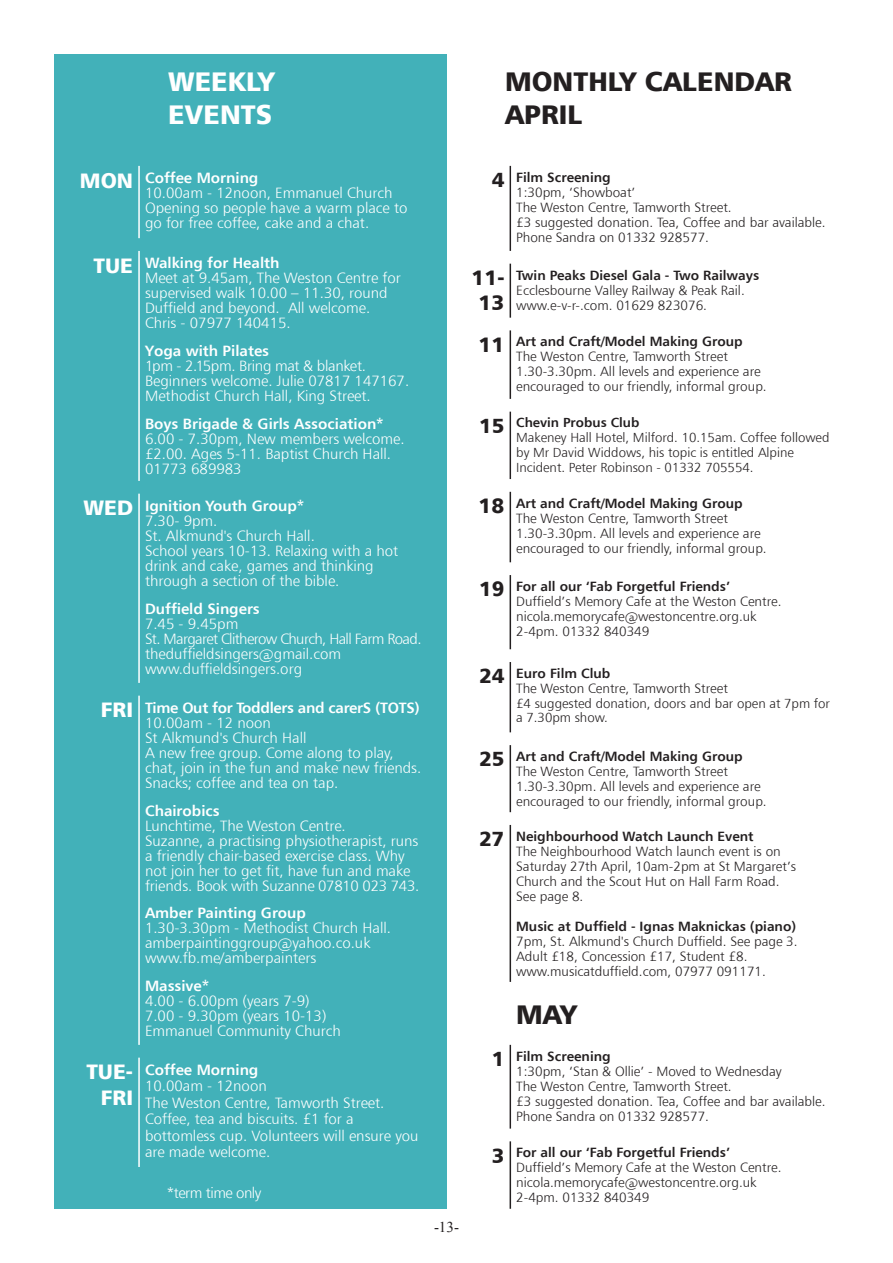
<style>
.page{position:relative;width:893px;height:1263px;background:#fff}
.page>*{position:absolute;margin:0;border:0;box-sizing:border-box;transform-origin:0 0}
.t1{font:27px/32.4px "Humanist 777 TL Black B";color:#231f20}
.t2{font:27px/32.4px "Humanist 777 TL Black B";color:#fff}
.t3{font:21px/25.2px "Humanist 777 TL Black B";color:#fff;text-align:right}
.t4{font:21px/25.2px "Humanist 777 TL Black B";color:#231f20;text-align:center}
.t5{font:15px/15px "Humanist 777 TL Light B";color:#fff}
.t6{font:15px "Humanist 777 TL Bold B";color:#fff}
.t7{font:15px "Humanist 777 TL Bold B";letter-spacing:-.02em;color:#fff}
.t8{font:15px "Humanist 777 TL Light B";letter-spacing:-.03em;color:#fff}
.t9{font:15px "Times New Roman";color:#231f20}
.t10{font:13.5px/15px "Humanist 777 TL Light B";color:#231f20}
.t11{font:13.5px "Humanist 777 TL Bold B";color:#231f20}
.t12{font:13.2px/14.7px "Humanist 777 TL Light B";color:#231f20}
.t13{font:13.2px "Humanist 777 TL Bold B";color:#231f20}
.s1{font-family:"Humanist 777 TL Black B";font-size:21px}
.s2{font-family:"Humanist 777 TL Black B";font-size:20.55px}
</style>
<div class="page">
<div style="left:54px;top:54px;width:393px;height:1155px;background:#42b1b9"></div>
<hr style="left:138px;top:166px;width:2px;height:72px;background:#fff">
<hr style="left:138px;top:251px;width:2px;height:230px;background:#fff">
<hr style="left:138px;top:494px;width:2px;height:189px;background:#fff">
<hr style="left:138px;top:696px;width:2px;height:349px;background:#fff">
<hr style="left:138px;top:1058px;width:2px;height:109px;background:#fff">
<hr style="left:510px;top:412px;width:1px;height:67px;background:#231f20">
<hr style="left:510px;top:166px;width:1px;height:85px;background:#231f20">
<hr style="left:510px;top:662px;width:1px;height:70px;background:#231f20">
<hr style="left:510px;top:264px;width:1px;height:54px;background:#231f20">
<hr style="left:510px;top:330px;width:1px;height:69px;background:#231f20">
<hr style="left:510px;top:492px;width:1px;height:70px;background:#231f20">
<hr style="left:510px;top:575px;width:1px;height:74px;background:#231f20">
<hr style="left:510px;top:745px;width:1px;height:67px;background:#231f20">
<hr style="left:510px;top:825px;width:1px;height:157px;background:#231f20">
<hr style="left:510px;top:1045px;width:1px;height:83px;background:#231f20">
<hr style="left:510px;top:1141px;width:1px;height:68px;background:#231f20">
<h1 class="t2" style="left:168px;top:65px;width:108px">WEEKLY<br>EVENTS</h1>
<h1 class="t1" style="left:505px;top:65px;width:288px">MONTHLY CALENDAR<br>APRIL</h1>
<p class="t6" style="left:80px;top:168px;width:180px"><span class="s1">MON</span> Coffee Morning</p>
<p class="t5" style="left:145px;top:185px;width:264px">10.00am - 12noon, Emmanuel Church<br>Opening so people have a warm place to go for free coffee, cake and a chat.</p>
<p class="t6" style="left:93px;top:253px;width:188px"><span class="s1">TUE</span> Walking for Health</p>
<p class="t5" style="left:145px;top:270px;width:257px">Meet at 9.45am, The Weston Centre for supervised walk 10.00 – 11.30, round<br>Duffield and beyond. All welcome.<br>Chris - 07977 140415.</p>
<p class="t6" style="left:145px;top:341px;width:126px">Yoga with Pilates</p>
<p class="t5" style="left:145px;top:358px;width:266px">1pm - 2.15pm. Bring mat &amp; blanket.<br>Beginners welcome. Julie 07817 147167.<br>Methodist Church Hall, King Street.</p>
<p class="t6" style="left:145px;top:414px;width:240px">Boys Brigade &amp; Girls Association*</p>
<p class="t5" style="left:145px;top:431px;width:261px">6.00 - 7.30pm, New members welcome. £2.00. Ages 5-11. Baptist Church Hall.<br>01773 689983</p>
<p class="t6" style="left:84px;top:496px;width:222px"><span class="s1">WED</span> Ignition Youth Group*</p>
<p class="t5" style="left:145px;top:513px;width:255px">7.30- 9pm.<br>St. Alkmund's Church Hall.<br>School years 10-13. Relaxing with a hot drink and cake, games and thinking through a section of the bible.</p>
<p class="t6" style="left:145px;top:599px;width:116px">Duffield Singers</p>
<p class="t5" style="left:145px;top:615px;width:278px">7.45 - 9.45pm<br>St. Margaret Clitherow Church, Hall Farm Road. theduffieldsingers@gmail.com www.duffieldsingers.org</p>
<p class="t7" style="left:101px;top:698px;width:320px"><span class="s1">FRI</span> Time Out for Toddlers and carerS (TOTS)</p>
<p class="t5" style="left:145px;top:715px;width:278px">10.00am - 12 noon<br>St Alkmund's Church Hall<br>A new free group. Come along to play, chat, join in the fun and make new friends.<br>Snacks; coffee and tea on tap.</p>
<p class="t6" style="left:145px;top:801px;width:76px">Chairobics</p>
<p class="t5" style="left:145px;top:817px;width:276px">Lunchtime, The Weston Centre.<br>Suzanne, a practising physiotherapist, runs a friendly chair-based exercise class. Why not join her to get fit, have fun and make friends. Book with Suzanne 07810 023 743.</p>
<p class="t6" style="left:145px;top:903px;width:163px">Amber Painting Group</p>
<p class="t5" style="left:145px;top:920px;width:247px">1.30-3.30pm - Methodist Church Hall. amberpaintinggroup@yahoo.co.uk www.fb.me/amberpainters</p>
<p class="t6" style="left:145px;top:976px;width:66px">Massive*</p>
<p class="t5" style="left:145px;top:993px;width:197px">4.00 - 6.00pm (years 7-9)<br>7.00 - 9.30pm (years 10-13)<br>Emmanuel Community Church</p>
<h2 class="t3" style="left:86px;top:1059px;width:48px">TUE-<br>FRI</h2>
<p class="t6" style="left:145px;top:1060px;width:115px">Coffee Morning</p>
<p class="t5" style="left:145px;top:1077px;width:275px;line-height:16.5px">10.00am - 12noon<br>The Weston Centre, Tamworth Street.<br>Coffee, tea and biscuits. £1 for a bottomless cup. Volunteers will ensure you are made welcome.</p>
<p class="t8" style="left:167px;top:1183px;width:96px">*term time only</p>
<p class="t9" style="left:434px;top:1217px;width:26px">-13-</p>
<p class="t11" style="left:492px;top:168px;width:120px"><span class="s2">4</span> Film Screening</p>
<p class="t10" style="left:516px;top:184px;width:311px">1:30pm, ‘Showboat’<br>The Weston Centre, Tamworth Street.<br>£3 suggested donation. Tea, Coffee and bar available.<br>Phone Sandra on 01332 928577.</p>
<h2 class="t4" style="left:471px;top:265px;width:34px">11-<br>13</h2>
<p class="t11" style="left:516px;top:266px;width:244px">Twin Peaks Diesel Gala - Two Railways</p>
<p class="t10" style="left:516px;top:282px;width:230px">Ecclesbourne Valley Railway &amp; Peak Rail. www.e-v-r-.com. 01629 823076.</p>
<p class="t11" style="left:479px;top:333px;width:266px"><span class="s1">11</span> Art and Craft/Model Making Group</p>
<p class="t10" style="left:516px;top:349px;width:252px">The Weston Centre, Tamworth Street<br>1.30-3.30pm. All levels and experience are encouraged to our friendly, informal group.</p>
<p class="t13" style="left:479px;top:414px;width:162px"><span class="s2">15</span> Chevin Probus Club</p>
<p class="t12" style="left:516px;top:430px;width:315px">Makeney Hall Hotel, Milford. 10.15am. Coffee followed by Mr David Widdows, his topic is entitled Alpine<br>Incident. Peter Robinson - 01332 705554.</p>
<p class="t11" style="left:479px;top:494px;width:266px"><span class="s1">18</span> Art and Craft/Model Making Group</p>
<p class="t10" style="left:516px;top:510px;width:252px">The Weston Centre, Tamworth Street<br>1.30-3.30pm. All levels and experience are encouraged to our friendly, informal group.</p>
<p class="t11" style="left:479px;top:578px;width:252px"><span class="s2">19</span> For all our ‘Fab Forgetful Friends’</p>
<p class="t10" style="left:516px;top:593px;width:267px">Duffield’s Memory Cafe at the Weston Centre. nicola.memorycafe@westoncentre.org.uk<br>2-4pm. 01332 840349</p>
<p class="t11" style="left:479px;top:665px;width:133px"><span class="s2">24</span> Euro Film Club</p>
<p class="t10" style="left:516px;top:680px;width:213px">The Weston Centre, Tamworth Street</p>
<p class="t12" style="left:516px;top:695px;width:315px">£4 suggested donation, doors and bar open at 7pm for a 7.30pm show.</p>
<p class="t11" style="left:479px;top:748px;width:265px"><span class="s2">25</span> Art and Craft/Model Making Group</p>
<p class="t10" style="left:516px;top:763px;width:252px">The Weston Centre, Tamworth Street<br>1.30-3.30pm. All levels and experience are encouraged to our friendly, informal group.</p>
<p class="t11" style="left:479px;top:827px;width:276px"><span class="s2">27</span> Neighbourhood Watch Launch Event</p>
<p class="t10" style="left:516px;top:843px;width:281px">The Neighbourhood Watch launch event is on Saturday 27th April, 10am-2pm at St Margaret’s Church and the Scout Hut on Hall Farm Road.<br>See page 8.</p>
<p class="t11" style="left:516px;top:917px;width:282px">Music at Duffield - Ignas Maknickas (piano)</p>
<p class="t10" style="left:516px;top:933px;width:283px">7pm, St. Alkmund's Church Duffield. See page 3.<br>Adult £18, Concession £17, Student £8. www.musicatduffield.com, 07977 091171.</p>
<h1 class="t1" style="left:516px;top:997px;width:63px">MAY</h1>
<p class="t11" style="left:492px;top:1047px;width:120px"><span class="s2">1</span> Film Screening</p>
<p class="t10" style="left:516px;top:1063px;width:311px">1:30pm, ‘Stan &amp; Ollie’ - Moved to Wednesday<br>The Weston Centre, Tamworth Street.<br>£3 suggested donation. Tea, Coffee and bar available.<br>Phone Sandra on 01332 928577.</p>
<p class="t11" style="left:492px;top:1144px;width:240px"><span class="s2">3</span> For all our ‘Fab Forgetful Friends’</p>
<p class="t10" style="left:516px;top:1160px;width:267px">Duffield’s Memory Cafe at the Weston Centre. nicola.memorycafe@westoncentre.org.uk<br>2-4pm. 01332 840349</p>
</div>
